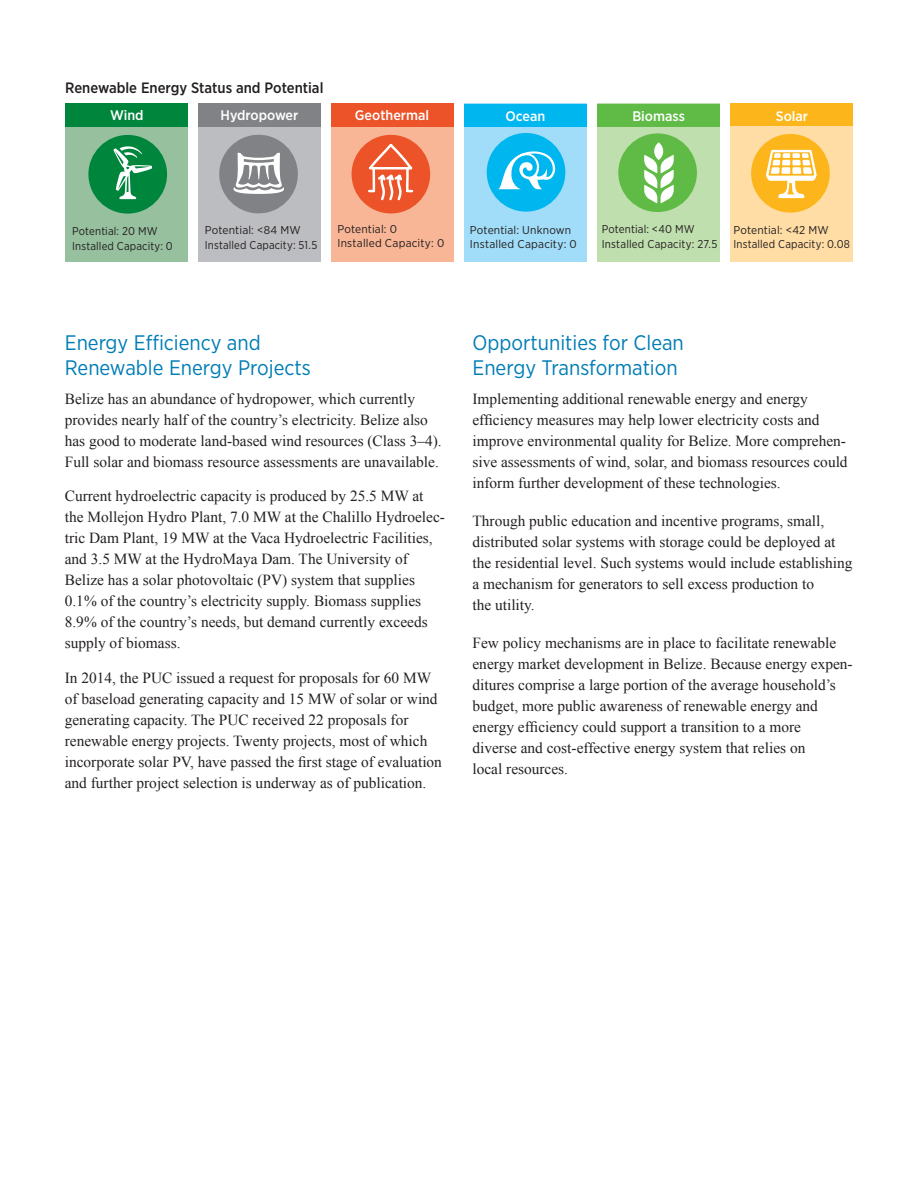
<style>
.page{position:relative;width:918px;height:1188px;background:#fff}
.page>*{position:absolute;margin:0;border:0;box-sizing:border-box;transform-origin:0 0}
.body_text{font:21px "Gotham Narrow";color:#007db5}
.body_text-2{font:15.3px/21px "Times New Roman";color:#231f20}
.table_head{font:500 15px "Gotham Narrow";color:#231f20}
.graphic_title{font:500 13.8px "Gotham Narrow";color:#fff;scale:1.04 1}
.graphic_text{font:11.4px/14.5px "Gotham Narrow";letter-spacing:.015em;color:#231f20;scale:1.04 1}
.graphic_text-2{font:11.4px/14.5px "Gotham Narrow";letter-spacing:.015em;color:#231f20}
</style>
<div class="page">
<div style="left:731px;top:104px;width:122px;height:158px;background:#ffdda5"></div>
<div style="left:751px;top:134px;width:79px;height:79px;background:#fcb61c;border-radius:50%"></div>
<svg style="left:766px;top:150px;width:51px;height:48px"></svg>
<div style="left:731px;top:104px;width:122px;height:22px;background:#fcb61c"></div>
<div style="left:331px;top:104px;width:122px;height:158px;background:#f8b696"></div>
<div style="left:352px;top:135px;width:78px;height:78px;background:#ec5328;border-radius:50%"></div>
<svg style="left:367px;top:142px;width:48px;height:72px"></svg>
<div style="left:331px;top:104px;width:122px;height:23px;background:#ec5328"></div>
<div style="left:198px;top:104px;width:123px;height:158px;background:#bcbdc0"></div>
<div style="left:198px;top:104px;width:123px;height:23px;background:#808285"></div>
<div style="left:219px;top:135px;width:79px;height:78px;background:#808285;border-radius:50%"></div>
<svg style="left:233px;top:153px;width:51px;height:41px"></svg>
<div style="left:66px;top:104px;width:122px;height:158px;background:#96c09e"></div>
<div style="left:66px;top:104px;width:122px;height:23px;background:#00853d"></div>
<div style="left:88px;top:135px;width:79px;height:79px;background:#00853d;border-radius:50%"></div>
<svg style="left:113px;top:146px;width:39px;height:53px"></svg>
<div style="left:464px;top:104px;width:122px;height:158px;background:#a1ddf8"></div>
<div style="left:464px;top:104px;width:122px;height:22px;background:#00b6ef"></div>
<div style="left:487px;top:133px;width:78px;height:79px;background:#00b6ef;border-radius:50%"></div>
<svg style="left:498px;top:151px;width:57px;height:38px"></svg>
<div style="left:597px;top:104px;width:123px;height:158px;background:#c0dfae"></div>
<div style="left:597px;top:104px;width:123px;height:22px;background:#60bb46"></div>
<div style="left:618px;top:133px;width:79px;height:79px;background:#60bb46;border-radius:50%"></div>
<svg style="left:644px;top:155px;width:30px;height:48px"></svg>
<svg style="left:654px;top:142px;width:9px;height:18px"></svg>
<p class="table_head" style="left:65px;top:78px;width:260px">Renewable Energy Status and Potential</p>
<p class="graphic_title" style="left:221px;top:106px;width:76px">Hydropower</p>
<p class="graphic_title" style="left:110px;top:107px;width:34px">Wind</p>
<p class="graphic_title" style="left:505px;top:107px;width:40px">Ocean</p>
<p class="graphic_title" style="left:355px;top:107px;width:73px">Geothermal</p>
<p class="graphic_title" style="left:632px;top:107px;width:52px">Biomass</p>
<p class="graphic_title" style="left:776px;top:107px;width:33px">Solar</p>
<p class="graphic_text-2" style="left:72px;top:224px;width:102px">Potential: 20 MW<br>Installed Capacity: 0</p>
<p class="graphic_text" style="left:205px;top:223px;width:110px">Potential: &lt;84 MW<br>Installed Capacity: 51.5</p>
<p class="graphic_text" style="left:337px;top:221px;width:104px">Potential: 0<br>Installed Capacity: 0</p>
<p class="graphic_text" style="left:470px;top:222px;width:104px">Potential: Unknown<br>Installed Capacity: 0</p>
<p class="graphic_text-2" style="left:602px;top:222px;width:117px">Potential: &lt;40 MW<br>Installed Capacity: 27.5</p>
<p class="graphic_text" style="left:734px;top:222px;width:114px">Potential: &lt;42 MW<br>Installed Capacity: 0.08</p>
<p class="body_text" style="left:65px;top:329px;width:197px">Energy Efficiency and</p>
<p class="body_text" style="left:65px;top:355px;width:247px">Renewable Energy Projects</p>
<p class="body_text-2" style="left:65px;top:388px;width:379px">Belize has an abundance of hydropower, which currently provides nearly half of the country’s electricity. Belize also has good to moderate land-based wind resources (Class 3–4).<br>Full solar and biomass resource assessments are unavailable.</p>
<p class="body_text-2" style="left:65px;top:486px;width:382px">Current hydroelectric capacity is produced by 25.5 MW at the Mollejon Hydro Plant, 7.0 MW at the Chalillo Hydroelec&shy;tric Dam Plant, 19 MW at the Vaca Hydroelectric Facilities, and 3.5 MW at the HydroMaya Dam. The University of Belize has a solar photovoltaic (PV) system that supplies 0.1% of the country’s electricity supply. Biomass supplies 8.9% of the country’s needs, but demand currently exceeds supply of biomass.</p>
<p class="body_text-2" style="left:65px;top:667px;width:379px">In 2014, the PUC issued a request for proposals for 60 MW of baseload generating capacity and 15 MW of solar or wind generating capacity. The PUC received 22 proposals for renewable energy projects. Twenty projects, most of which incorporate solar PV, have passed the first stage of evaluation and further project selection is underway as of publication.</p>
<h2 class="body_text" style="left:472px;top:329px;width:213px">Opportunities for Clean</h2>
<h2 class="body_text" style="left:472px;top:355px;width:207px">Energy Transformation</h2>
<p class="body_text-2" style="left:472px;top:388px;width:377px">Implementing additional renewable energy and energy efficiency measures may help lower electricity costs and improve environmental quality for Belize. More comprehen&shy;sive assessments of wind, solar, and biomass resources could inform further development of these technologies.</p>
<p class="body_text-2" style="left:472px;top:510px;width:382px">Through public education and incentive programs, small, distributed solar systems with storage could be deployed at the residential level. Such systems would include establishing a mechanism for generators to sell excess production to</p>
<p class="body_text-2" style="left:472px;top:594px;width:64px">the utility.</p>
<p class="body_text-2" style="left:472px;top:633px;width:382px">Few policy mechanisms are in place to facilitate renewable energy market development in Belize. Because energy expen&shy;ditures comprise a large portion of the average household’s budget, more public awareness of renewable energy and energy efficiency could support a transition to a more</p>
<p class="body_text-2" style="left:472px;top:738px;width:334px">diverse and cost-effective energy system that relies on</p>
<p class="body_text-2" style="left:472px;top:759px;width:97px">local resources.</p>
</div>
